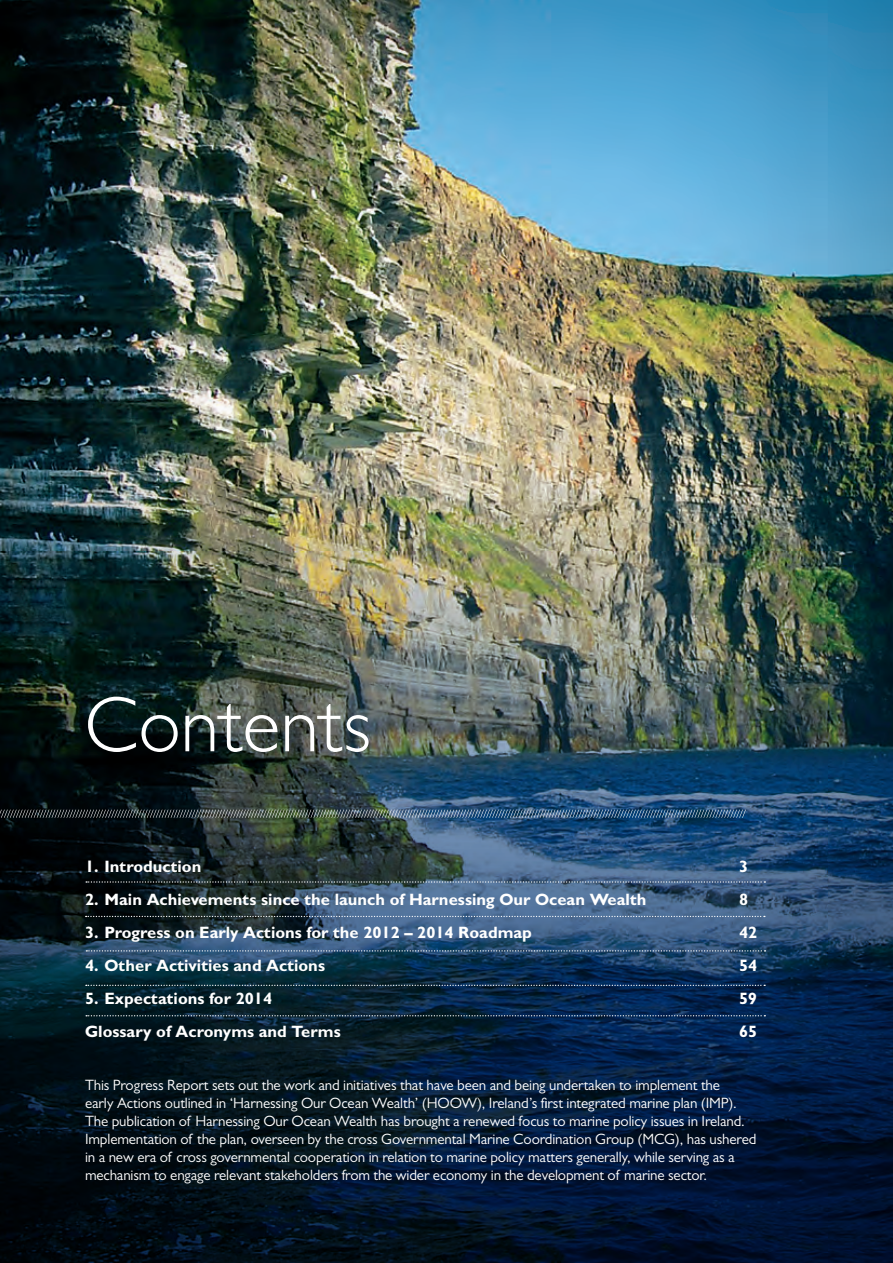
<style>
.page{position:relative;width:893px;height:1263px;background:#fff}
.page>*{position:absolute;margin:0;border:0;box-sizing:border-box;transform-origin:0 0}
.t1{font:300 79.05px "Gill Sans MT Pro";color:#fff}
.t2{font:700 16.5px "Gill Sans MT Pro";color:#fff}
.t3{font:15px/18px "Gill Sans MT Pro";letter-spacing:-.01em;color:#fff}
</style>
<div class="page">
<img style="left:0;top:0;width:893px;height:328px">
<img style="left:0;top:328px;width:893px;height:935px">
<svg style="left:86px;top:881px;width:679px;height:2px"></svg>
<svg style="left:86px;top:916px;width:679px;height:1px"></svg>
<svg style="left:86px;top:950px;width:680px;height:1px"></svg>
<svg style="left:86px;top:985px;width:679px;height:1px"></svg>
<svg style="left:86px;top:1015px;width:679px;height:1px"></svg>
<img style="left:0;top:810px;width:746px;height:8px">
<p class="t1" style="left:85px;top:677px;width:288px">Contents</p>
<p class="t2" style="left:85px;top:856px;width:118px">1. Introduction</p>
<p class="t2" style="left:739px;top:856px;width:11px">3</p>
<p class="t2" style="left:85px;top:889px;width:563px">2. Main Achievements since the launch of Harnessing Our Ocean Wealth</p>
<p class="t2" style="left:739px;top:889px;width:11px">8</p>
<p class="t2" style="left:85px;top:922px;width:448px">3. Progress on Early Actions for the 2012 – 2014 Roadmap</p>
<p class="t2" style="left:739px;top:922px;width:20px">42</p>
<p class="t2" style="left:85px;top:955px;width:242px">4. Other Activities and Actions</p>
<p class="t2" style="left:739px;top:955px;width:20px">54</p>
<p class="t2" style="left:85px;top:988px;width:189px">5. Expectations for 2014</p>
<p class="t2" style="left:739px;top:988px;width:20px">59</p>
<p class="t2" style="left:85px;top:1021px;width:257px">Glossary of Acronyms and Terms</p>
<p class="t2" style="left:739px;top:1021px;width:20px">65</p>
<p class="t3" style="left:85px;top:1076px;width:673px">This Progress Report sets out the work and initiatives that have been and being undertaken to implement the<br>early Actions outlined in ‘Harnessing Our Ocean Wealth’ (HOOW), Ireland’s first integrated marine plan (IMP).<br>The publication of Harnessing Our Ocean Wealth has brought a renewed focus to marine policy issues in Ireland.<br>Implementation of the plan, overseen by the cross Governmental Marine Coordination Group (MCG), has ushered in a new era of cross governmental cooperation in relation to marine policy matters generally, while serving as a mechanism to engage relevant stakeholders from the wider economy in the development of marine sector.</p>
</div>
